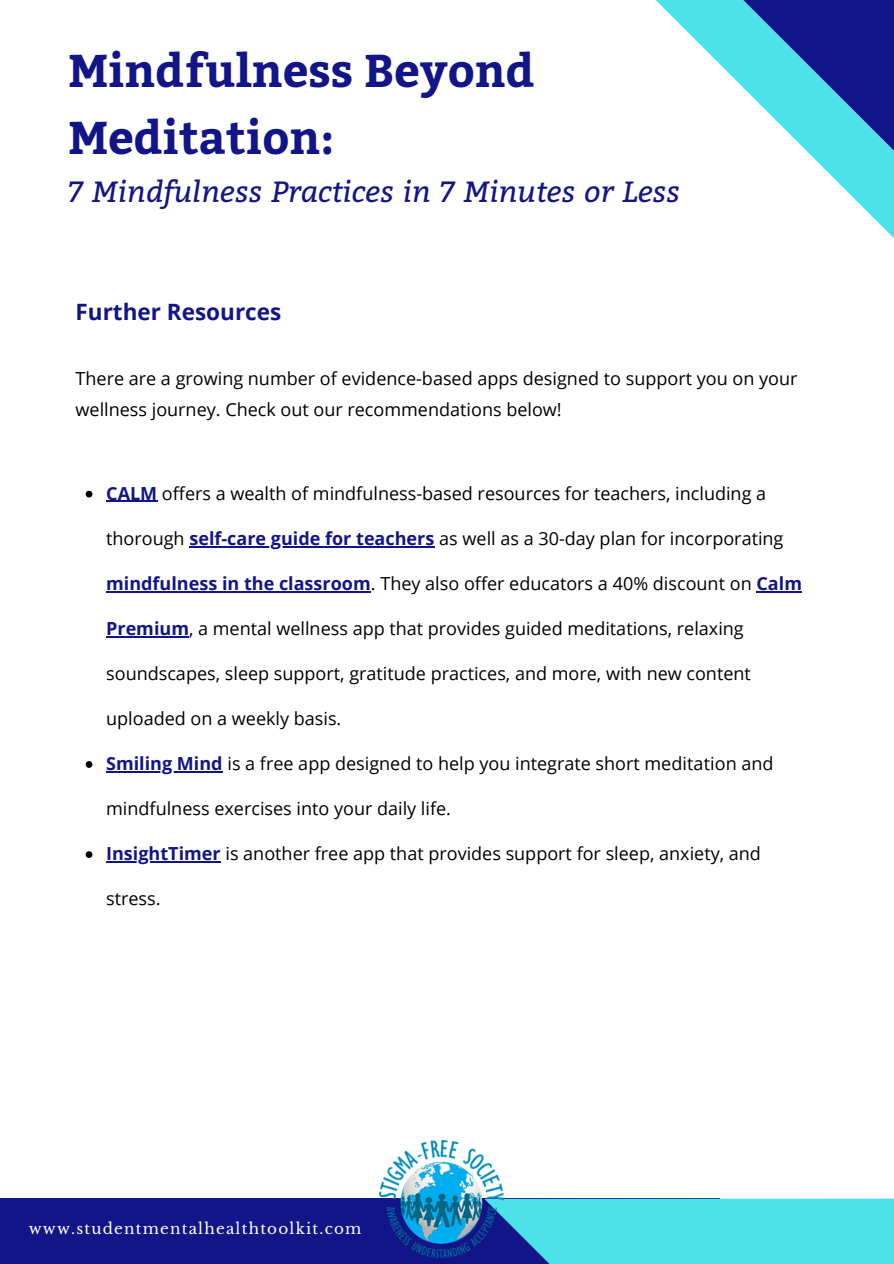
<style>
.page{position:relative;width:894px;height:1264px;background:#fff}
.page>*{position:absolute;margin:0;border:0;box-sizing:border-box;transform-origin:0 0}
.t1{font:700 45.75px/66.4px "Bitter";color:#121588}
.t2{font:italic 29.25px "Bitter";color:#121588}
.t3{font:700 22.5px "Open Sans";color:#121588}
.t4{font:18px/31.5px "Open Sans";color:#000}
.t5{font:15.15px "Libre Baskerville";letter-spacing:.08em;color:#fff}
.s1{font-weight:700;color:#121588}
</style>
<div class="page">
<div style="left:0;top:1198px;width:719px;height:65px;background:#121588"></div>
<svg style="left:503px;top:1190px;width:390px;height:73px;background:#5edbe7"></svg>
<svg style="left:656px;top:0;width:31px;height:31px"></svg>
<svg style="left:687px;top:0;width:206px;height:237px"></svg>
<img style="left:379px;top:1140px;width:124px;height:117px">
<svg style="left:86px;top:491px;width:6px;height:6px"></svg>
<hr style="left:106px;top:501px;width:51px;height:1px;background:#121588">
<hr style="left:189px;top:546px;width:245px;height:1px;background:#121588">
<hr style="left:106px;top:591px;width:265px;height:1px;background:#121588">
<hr style="left:756px;top:591px;width:45px;height:1px;background:#121588">
<hr style="left:106px;top:636px;width:83px;height:1px;background:#121588">
<svg style="left:86px;top:761px;width:6px;height:6px"></svg>
<hr style="left:106px;top:771px;width:117px;height:1px;background:#121588">
<svg style="left:86px;top:851px;width:6px;height:7px"></svg>
<hr style="left:106px;top:861px;width:115px;height:1px;background:#121588">
<p class="t1" style="left:68px;top:35px;width:467px">Mindfulness Beyond<br>Meditation:</p>
<p class="t2" style="left:68px;top:170px;width:613px">7 Mindfulness Practices in 7 Minutes or Less</p>
<p class="t3" style="left:75px;top:295px;width:207px">Further Resources</p>
<p class="t4" style="left:75px;top:362px;width:723px">There are a growing number of evidence-based apps designed to support you on your wellness journey. Check out our recommendations below!</p>
<p class="t4" style="left:106px;top:477px;width:661px"><span class="s1">CALM</span> offers a wealth of mindfulness-based resources for teachers, including a</p>
<p class="t4" style="left:106px;top:522px;width:678px">thorough <span class="s1">self-care guide for teachers</span> as well as a 30-day plan for incorporating</p>
<p class="t4" style="left:106px;top:567px;width:697px"><span class="s1">mindfulness in the classroom</span>. They also offer educators a 40% discount on <span class="s1">Calm</span></p>
<p class="t4" style="left:106px;top:612px;width:639px"><span class="s1">Premium</span>, a mental wellness app that provides guided meditations, relaxing</p>
<p class="t4" style="left:106px;top:657px;width:646px">soundscapes, sleep support, gratitude practices, and more, with new content</p>
<p class="t4" style="left:106px;top:702px;width:237px">uploaded on a weekly basis.</p>
<p class="t4" style="left:106px;top:747px;width:668px"><span class="s1">Smiling Mind</span> is a free app designed to help you integrate short meditation and</p>
<p class="t4" style="left:106px;top:792px;width:346px">mindfulness exercises into your daily life.</p>
<p class="t4" style="left:106px;top:837px;width:656px"><span class="s1">InsightTimer</span> is another free app that provides support for sleep, anxiety, and</p>
<p class="t4" style="left:106px;top:882px;width:56px">stress.</p>
<p class="t5" style="left:29px;top:1219px;width:334px">www.studentmentalhealthtoolkit.com</p>
</div>
